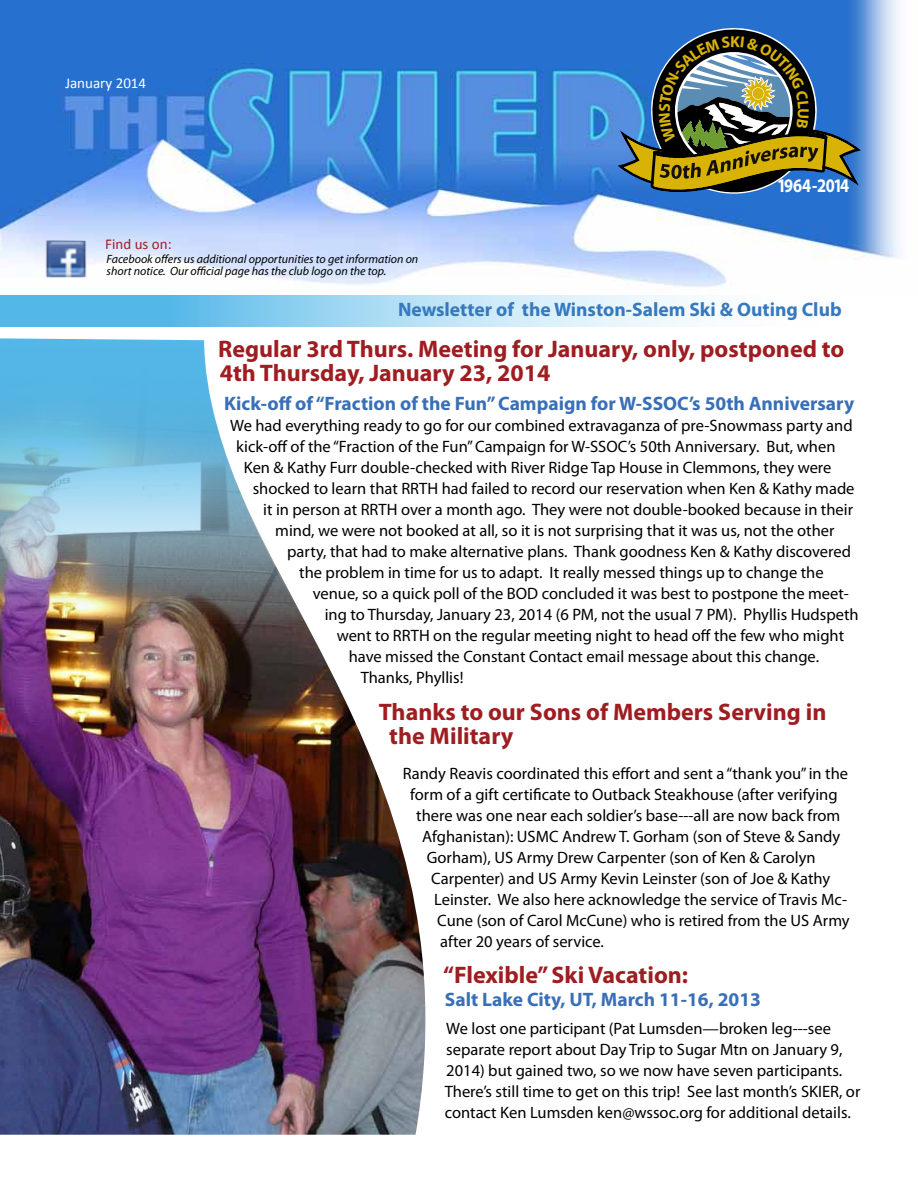
<style>
.page{position:relative;width:918px;height:1188px;background:#fff}
.page>*{position:absolute;margin:0;border:0;box-sizing:border-box;transform-origin:0 0}
.t1{font:700 24px/24px "Myriad Pro";color:#9e1d20}
.t2{font:700 19.5px "Myriad Pro";color:#396fb7}
.t3{font:700 19.5px "Myriad Pro";color:#3679be}
.t4{font:700 19.2px "Myriad";letter-spacing:-.06em;color:#fff;scale:.85 1}
.t5{font:16.5px/21px "Myriad Pro";color:#000}
.t6{font:15px "Calibri";color:#fff}
.t7{font:15px "Calibri";color:#9e1d20}
.t8{font:italic 12px/12px "Myriad Pro";color:#000}
</style>
<div class="page">
<img style="left:0;top:0;width:898px;height:287px">
<svg style="left:1px;top:296px;width:698px;height:31px;background:#9dd6f1"></svg>
<img style="left:0;top:339px;width:426px;height:796px">
<img style="left:40px;top:240px;width:50px;height:47px">
<svg style="left:617px;top:27px;width:246px;height:177px;background:#4d6a78"></svg>
<p class="t6" style="left:65px;top:74px;width:82px">January 2014</p>
<p class="t7" style="left:105px;top:234px;width:68px">Find us on:</p>
<p class="t8" style="left:107px;top:253px;width:313px">Facebook offers us additional opportunities to get information on short notice. Our official page has the club logo on the top.</p>
<p class="t4" style="left:777px;top:176px;width:86px">1964-2014</p>
<p class="t3" style="left:398px;top:296px;width:445px">Newsletter of the Winston-Salem Ski &amp; Outing Club</p>
<h1 class="t1" style="left:218px;top:336px;width:628px">Regular 3rd Thurs. Meeting for January, only, postponed to<br>4th Thursday, January 23, 2014</h1>
<p class="t2" style="left:224px;top:391px;width:631px">Kick-off of “Fraction of the Fun” Campaign for W-SSOC’s 50th Anniversary</p>
<p class="t5" style="left:230px;top:415px;width:624px">We had everything ready to go for our combined extravaganza of pre-Snowmass party and</p>
<p class="t5" style="left:236px;top:436px;width:601px">kick-off of the “Fraction of the Fun” Campaign for W-SSOC’s 50th Anniversary. But, when</p>
<p class="t5" style="left:244px;top:457px;width:589px">Ken &amp; Kathy Furr double-checked with River Ridge Tap House in Clemmons, they were</p>
<p class="t5" style="left:253px;top:478px;width:603px">shocked to learn that RRTH had failed to record our reservation when Ken &amp; Kathy made</p>
<p class="t5" style="left:263px;top:499px;width:591px">it in person at RRTH over a month ago. They were not double-booked because in their</p>
<p class="t5" style="left:275px;top:520px;width:561px">mind, we were not booked at all, so it is not surprising that it was us, not the other</p>
<p class="t5" style="left:287px;top:541px;width:565px">party, that had to make alternative plans. Thank goodness Ken &amp; Kathy discovered</p>
<p class="t5" style="left:299px;top:562px;width:526px">the problem in time for us to adapt. It really messed things up to change the</p>
<p class="t5" style="left:313px;top:583px;width:538px">venue, so a quick poll of the BOD concluded it was best to postpone the meet-</p>
<p class="t5" style="left:325px;top:604px;width:535px">ing to Thursday, January 23, 2014 (6 PM, not the usual 7 PM). Phyllis Hudspeth</p>
<p class="t5" style="left:337px;top:625px;width:509px">went to RRTH on the regular meeting night to head off the few who might</p>
<p class="t5" style="left:349px;top:646px;width:472px">have missed the Constant Contact email message about this change.</p>
<p class="t5" style="left:361px;top:667px;width:104px">Thanks, Phyllis!</p>
<h1 class="t1" style="left:389px;top:699px;width:439px;text-indent:-10px">Thanks to our Sons of Members Serving in the Military</h1>
<p class="t5" style="left:403px;top:762px;width:447px">Randy Reavis coordinated this effort and sent a “thank you” in the</p>
<p class="t5" style="left:410px;top:783px;width:429px">form of a gift certificate to Outback Steakhouse (after verifying</p>
<p class="t5" style="left:416px;top:804px;width:426px">there was one near each soldier’s base---all are now back from</p>
<p class="t5" style="left:422px;top:825px;width:419px">Afghanistan): USMC Andrew T. Gorham (son of Steve &amp; Sandy</p>
<p class="t5" style="left:427px;top:846px;width:390px">Gorham), US Army Drew Carpenter (son of Ken &amp; Carolyn</p>
<p class="t5" style="left:431px;top:867px;width:400px">Carpenter) and US Army Kevin Leinster (son of Joe &amp; Kathy</p>
<p class="t5" style="left:434px;top:888px;width:414px">Leinster. We also here acknowledge the service of Travis Mc-</p>
<p class="t5" style="left:437px;top:909px;width:414px">Cune (son of Carol McCune) who is retired from the US Army</p>
<p class="t5" style="left:440px;top:930px;width:165px">after 20 years of service.</p>
<h1 class="t1" style="left:443px;top:963px;width:246px">“Flexible” Ski Vacation:</h1>
<p class="t2" style="left:445px;top:987px;width:318px">Salt Lake City, UT, March 11-16, 2013</p>
<p class="t5" style="left:445px;top:1017px;width:417px">We lost one participant (Pat Lumsden—broken leg---see separate report about Day Trip to Sugar Mtn on January 9, 2014) but gained two, so we now have seven participants.<br>There’s still time to get on this trip! See last month’s SKIER, or contact Ken Lumsden ken@wssoc.org for additional details.</p>
</div>
